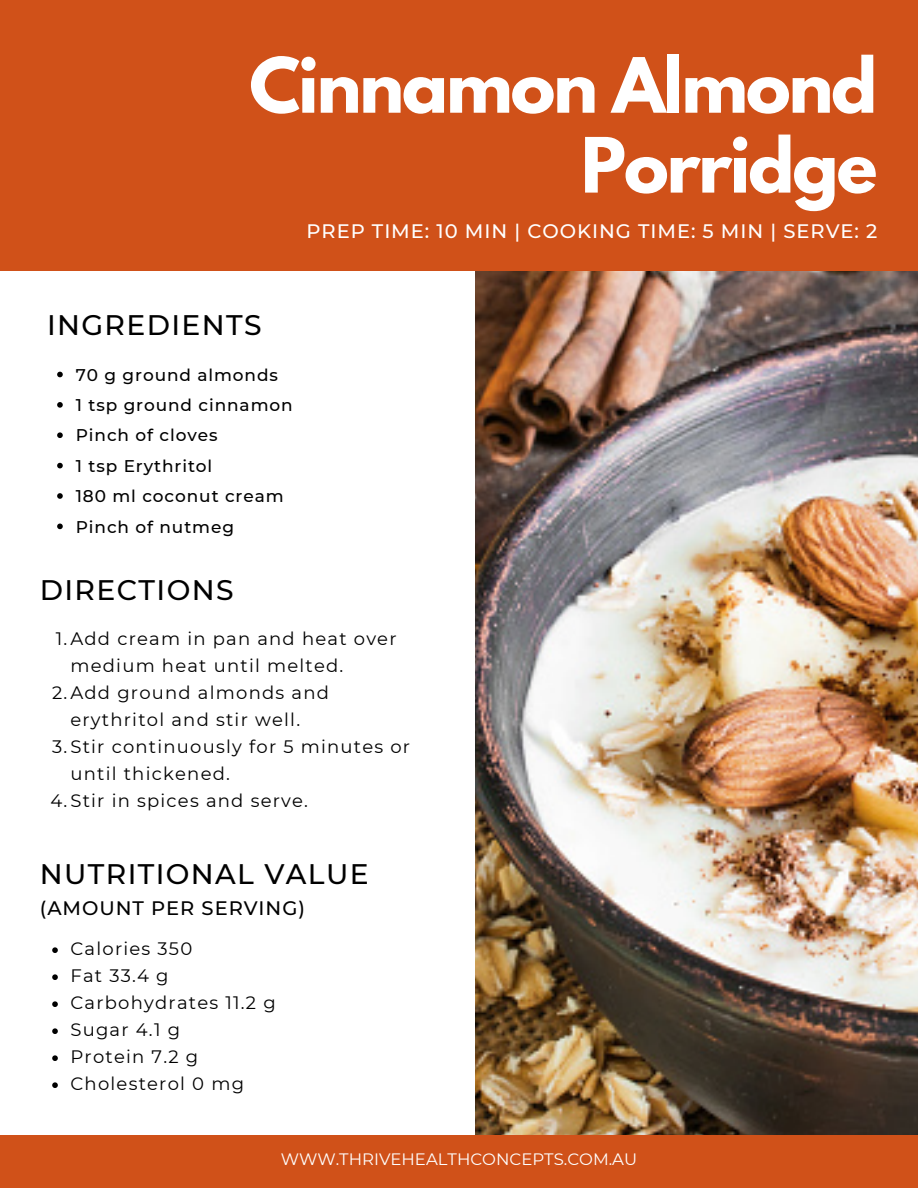
<style>
.page{position:relative;width:918px;height:1188px;background:#fff}
.page>*{position:absolute;margin:0;border:0;box-sizing:border-box;transform-origin:0 0}
.t1{font:700 67.5px/79.8px "League Spartan";letter-spacing:-.03em;color:#fff;text-align:right}
.t2{font:500 28.2px "Montserrat";letter-spacing:.05em;color:#000}
.t3{font:500 19.5px "Montserrat";letter-spacing:.05em;color:#fff}
.t4{font:500 19.5px "Montserrat";letter-spacing:.05em;color:#000}
.t5{font:18px/27px "Montserrat";letter-spacing:.07em;color:#000}
.t6{font:500 16.95px "Montserrat";letter-spacing:.055em;color:#000}
.t7{font:16.5px "Montserrat";color:#fff}
</style>
<div class="page">
<img style="left:475px;top:271px;width:443px;height:864px">
<div style="left:0;top:0;width:918px;height:271px;background:#d05119"></div>
<div style="left:0;top:1135px;width:918px;height:53px;background:#d05119"></div>
<svg style="left:57px;top:372px;width:6px;height:5px"></svg>
<svg style="left:57px;top:402px;width:6px;height:6px"></svg>
<svg style="left:57px;top:432px;width:6px;height:6px"></svg>
<svg style="left:57px;top:463px;width:6px;height:5px"></svg>
<svg style="left:57px;top:493px;width:6px;height:6px"></svg>
<svg style="left:57px;top:524px;width:6px;height:5px"></svg>
<svg style="left:52px;top:947px;width:6px;height:6px"></svg>
<svg style="left:52px;top:974px;width:6px;height:6px"></svg>
<svg style="left:52px;top:1001px;width:6px;height:6px"></svg>
<svg style="left:52px;top:1028px;width:6px;height:6px"></svg>
<svg style="left:52px;top:1055px;width:6px;height:6px"></svg>
<svg style="left:52px;top:1082px;width:6px;height:6px"></svg>
<p class="t1" style="left:249px;top:54px;width:629px">Cinnamon Almond<br>Porridge</p>
<h2 class="t3" style="left:307px;top:219px;width:572px">PREP TIME: 10 MIN | COOKING TIME: 5 MIN | SERVE: 2</h2>
<h2 class="t2" style="left:47px;top:307px;width:216px">INGREDIENTS</h2>
<p class="t6" style="left:76px;top:364px;width:204px">70 g ground almonds</p>
<p class="t6" style="left:76px;top:395px;width:218px">1 tsp ground cinnamon</p>
<p class="t6" style="left:76px;top:425px;width:143px">Pinch of cloves</p>
<p class="t6" style="left:76px;top:455px;width:138px">1 tsp Erythritol</p>
<p class="t6" style="left:76px;top:486px;width:209px">180 ml coconut cream</p>
<p class="t6" style="left:76px;top:516px;width:160px">Pinch of nutmeg</p>
<h3 class="t2" style="left:40px;top:573px;width:195px">DIRECTIONS</h3>
<p class="t5" style="left:70px;top:625px;width:328px;text-indent:-15px">1.Add cream in pan and heat over medium heat until melted.</p>
<p class="t5" style="left:52px;top:679px;width:278px;text-align:center">2.Add ground almonds and erythritol and stir well.</p>
<p class="t5" style="left:70px;top:733px;width:341px;text-indent:-18px">3.Stir continuously for 5 minutes or until thickened.</p>
<p class="t5" style="left:50px;top:787px;width:259px">4.Stir in spices and serve.</p>
<p class="t2" style="left:40px;top:857px;width:330px">NUTRITIONAL VALUE</p>
<p class="t4" style="left:40px;top:896px;width:267px">(AMOUNT PER SERVING)</p>
<p class="t5" style="left:70px;top:935px;width:123px">Calories 350</p>
<p class="t5" style="left:70px;top:962px;width:100px">Fat 33.4 g</p>
<p class="t5" style="left:70px;top:989px;width:207px">Carbohydrates 11.2 g</p>
<p class="t5" style="left:70px;top:1016px;width:111px">Sugar 4.1 g</p>
<p class="t5" style="left:70px;top:1043px;width:129px">Protein 7.2 g</p>
<h5 class="t5" style="left:70px;top:1070px;width:175px">Cholesterol 0 mg</h5>
<h3 class="t7" style="left:281px;top:1149px;width:358px">WWW.THRIVEHEALTHCONCEPTS.COM.AU</h3>
</div>
